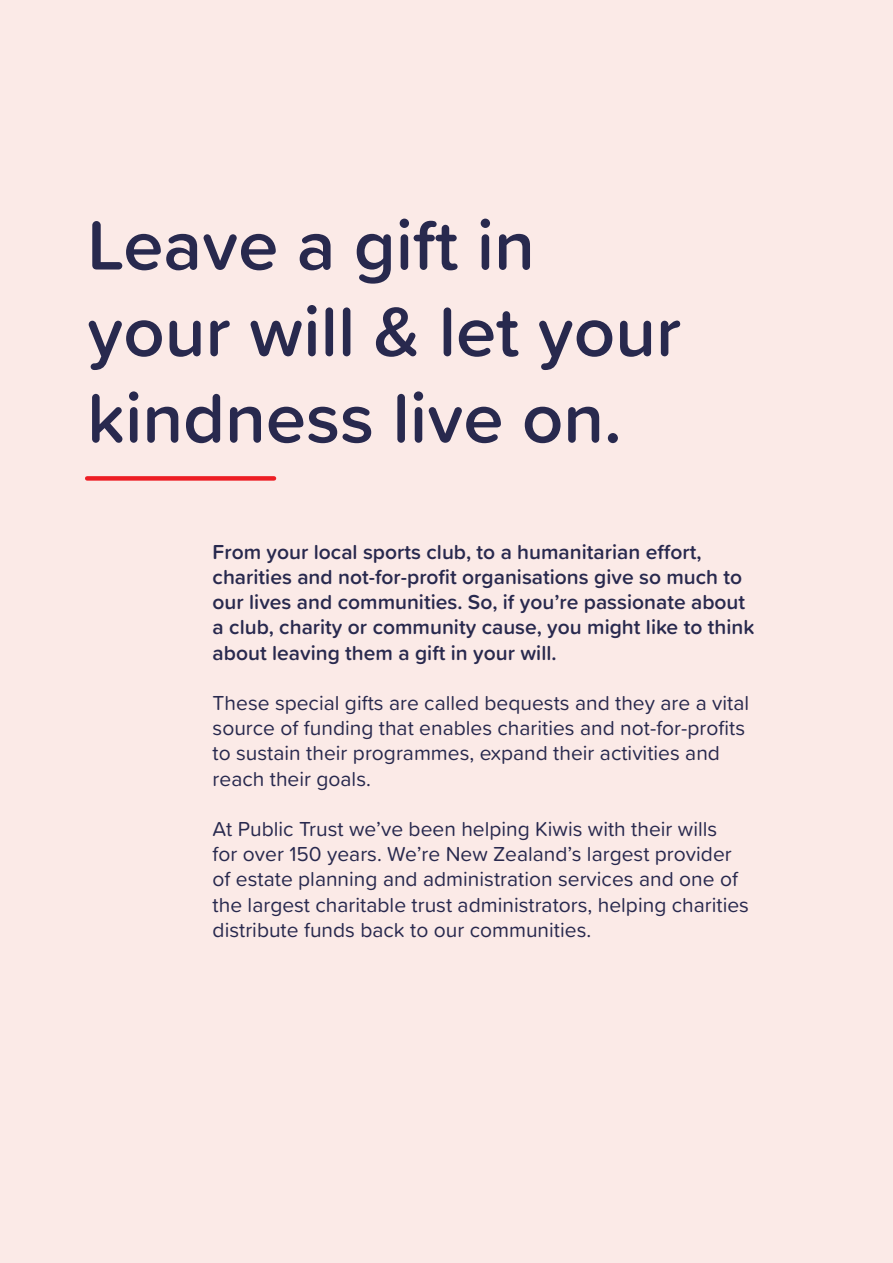
<style>
.page{position:relative;width:893px;height:1263px;background:#fbeae7}
.page>*{position:absolute;margin:0;border:0;box-sizing:border-box;transform-origin:0 0}
.t1{font:600 72px/86.4px "Proxima Soft";color:#28294e}
.t2{font:21px/25.2px "Proxima Soft";color:#28294e}
.t3{font:600 21px/25.2px "Proxima Soft";color:#28294e}
</style>
<div class="page">
<div style="left:87px;top:476px;width:187px;height:5px;background:#ed1d24"></div>
<h1 class="t1" style="left:87px;top:199px;width:595px">Leave a gift in your will &amp; let your kindness live on.</h1>
<p class="t3" style="left:213px;top:538px;width:543px">From your local sports club, to a humanitarian effort, charities and not-for-profit organisations give so much to our lives and communities. So, if you’re passionate about a club, charity or community cause, you might like to think about leaving them a gift in your will.</p>
<p class="t2" style="left:213px;top:689px;width:538px">These special gifts are called bequests and they are a vital source of funding that enables charities and not-for-profits to sustain their programmes, expand their activities and reach their goals.</p>
<p class="t2" style="left:213px;top:815px;width:538px">At Public Trust we’ve been helping Kiwis with their wills<br>for over 150 years. We’re New Zealand’s largest provider of estate planning and administration services and one of the largest charitable trust administrators, helping charities distribute funds back to our communities.</p>
</div>
